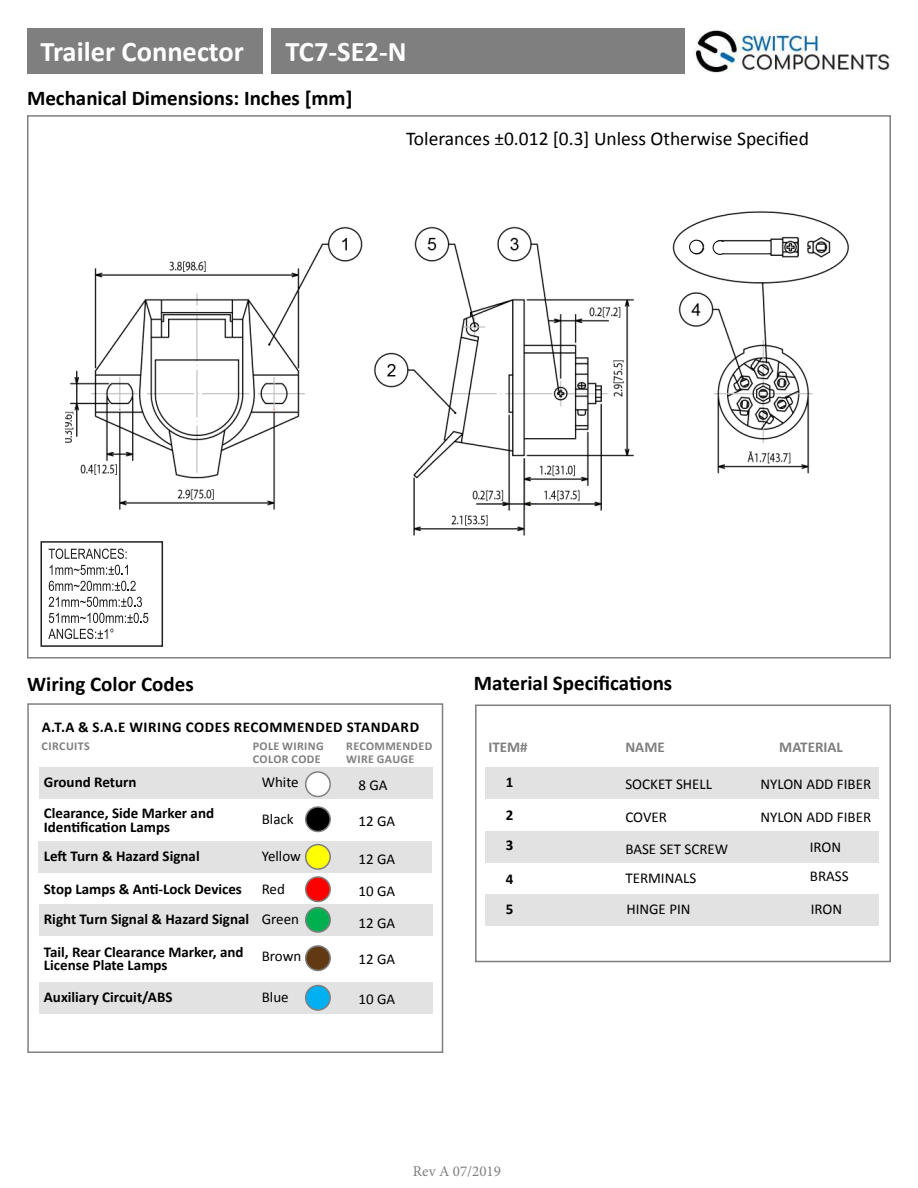
<style>
.page{position:relative;width:918px;height:1188px;background:#fff}
.page>*{position:absolute;margin:0;border:0;box-sizing:border-box;transform-origin:0 0}
.t1{font:700 28.5px "Calibri";color:#fff}
.t2{font:700 21px "Calibri";color:#000}
.t3{font:19.5px "Calibri";color:#000}
.t4{font:700 15px/31.8px "Calibri";color:#000}
.t5{font:15px "Calibri";color:#000}
.t6{font:700 15px "Calibri";letter-spacing:.04em;color:#000}
.t7{font:700 15px "Calibri";color:#7f7f7f}
.t8{font:15px "Minion Pro";color:#7f7f7f}
.t9{font:700 12px/13.5px "Calibri";letter-spacing:.03em;color:#7f7f7f}
</style>
<div class="page">
<img style="left:695px;top:30px;width:196px;height:43px">
<div style="left:27px;top:29px;width:236px;height:45px;background:#7f7f7f"></div>
<div style="left:271px;top:28px;width:414px;height:46px;background:#7f7f7f"></div>
<div style="left:39px;top:768px;width:394px;height:31px;background:#e2e2e2"></div>
<div style="left:38px;top:841px;width:394px;height:32px;background:#e2e2e2"></div>
<div style="left:39px;top:904px;width:394px;height:32px;background:#e2e2e2"></div>
<div style="left:39px;top:982px;width:394px;height:32px;background:#e2e2e2"></div>
<div style="left:27px;top:703px;width:416px;height:350px;border:2px solid #7f7f7f"></div>
<div style="left:306px;top:772px;width:24px;height:25px;background:#fff;border-radius:50%"></div>
<div style="left:305px;top:771px;width:26px;height:26px;border:2px solid #7f7f7f;border-radius:50%"></div>
<div style="left:306px;top:807px;width:24px;height:25px;background:#000;border-radius:50%"></div>
<div style="left:305px;top:806px;width:26px;height:26px;border:2px solid #7f7f7f;border-radius:50%"></div>
<div style="left:306px;top:845px;width:24px;height:24px;background:#ff0;border-radius:50%"></div>
<div style="left:305px;top:844px;width:26px;height:26px;border:2px solid #7f7f7f;border-radius:50%"></div>
<div style="left:306px;top:908px;width:24px;height:24px;background:#00b050;border-radius:50%"></div>
<div style="left:305px;top:907px;width:26px;height:26px;border:2px solid #7f7f7f;border-radius:50%"></div>
<div style="left:306px;top:986px;width:24px;height:24px;background:#00b0f0;border-radius:50%"></div>
<div style="left:305px;top:985px;width:26px;height:26px;border:2px solid #7f7f7f;border-radius:50%"></div>
<div style="left:306px;top:877px;width:24px;height:25px;background:#f00;border-radius:50%"></div>
<div style="left:305px;top:876px;width:26px;height:26px;border:2px solid #7f7f7f;border-radius:50%"></div>
<div style="left:306px;top:946px;width:24px;height:24px;background:#613a14;border-radius:50%"></div>
<div style="left:305px;top:945px;width:26px;height:26px;border:2px solid #7f7f7f;border-radius:50%"></div>
<div style="left:485px;top:768px;width:394px;height:31px;background:#e2e2e2"></div>
<div style="left:485px;top:831px;width:394px;height:31px;background:#e2e2e2"></div>
<div style="left:485px;top:894px;width:394px;height:31px;background:#e2e2e2"></div>
<div style="left:475px;top:705px;width:416px;height:257px;border:2px solid #7f7f7f"></div>
<img style="left:65px;top:211px;width:785px;height:325px">
<svg style="left:49px;top:549px;width:78px;height:10px"></svg>
<svg style="left:50px;top:565px;width:78px;height:10px"></svg>
<svg style="left:49px;top:581px;width:87px;height:10px"></svg>
<svg style="left:49px;top:597px;width:93px;height:10px"></svg>
<svg style="left:49px;top:613px;width:99px;height:10px"></svg>
<svg style="left:48px;top:629px;width:65px;height:10px"></svg>
<div style="left:41px;top:541px;width:122px;height:106px;border:2px solid #221f1f"></div>
<div style="left:689px;top:240px;width:14px;height:14px;background:#fff;border-radius:50%"></div>
<div style="left:689px;top:240px;width:15px;height:14px;border:1px solid #000;border-radius:50%"></div>
<div style="left:713px;top:241px;width:14px;height:13px;background:#fff;border-radius:50%"></div>
<div style="left:713px;top:240px;width:14px;height:15px;border:1px solid #000;border-radius:50%"></div>
<div style="left:720px;top:242px;width:49px;height:11px;background:#fff"></div>
<h1 class="t1" style="left:40px;top:40px;width:205px">Trailer Connector</h1>
<h1 class="t1" style="left:286px;top:31px;width:123px">TC7-SE2-N</h1>
<h2 class="t2" style="left:27px;top:90px;width:327px">Mechanical Dimensions: Inches [mm]</h2>
<h3 class="t3" style="left:406px;top:125px;width:404px">Tolerances ±0.012 [0.3] Unless Otherwise Speci昀椀ed</h3>
<h2 class="t2" style="left:27px;top:676px;width:168px">Wiring Color Codes</h2>
<p class="t6" style="left:42px;top:721px;width:379px">A.T.A &amp; S.A.E WIRING CODES RECOMMENDED STANDARD</p>
<h2 class="t2" style="left:474px;top:668px;width:200px">Material Speci昀椀ca琀椀ons</h2>
<p class="t9" style="left:42px;top:740px;width:50px">CIRCUITS</p>
<p class="t9" style="left:253px;top:738px;width:72px">POLE WIRING<br>COLOR CODE</p>
<p class="t4" style="left:44px;top:767px;width:172px">Ground Return<br>Clearance, Side Marker and</p>
<p class="t4" style="left:44px;top:812px;width:157px;line-height:28.8px">Iden琀椀昀椀ca琀椀on Lamps<br>Le昀琀 Turn &amp; Hazard Signal</p>
<p class="t5" style="left:262px;top:773px;width:39px">White</p>
<p class="t5" style="left:262px;top:811px;width:33px">Black</p>
<p class="t5" style="left:262px;top:847px;width:41px">Yellow</p>
<p class="t4" style="left:44px;top:873px;width:200px">Stop Lamps &amp; An琀椀-Lock Devices</p>
<p class="t5" style="left:262px;top:880px;width:25px">Red</p>
<p class="t4" style="left:44px;top:902px;width:207px">Right Turn Signal &amp; Hazard Signal</p>
<p class="t5" style="left:262px;top:910px;width:39px">Green</p>
<p class="t4" style="left:44px;top:946px;width:201px;line-height:13.5px">Tail, Rear Clearance Marker, and<br>License Plate Lamps</p>
<p class="t5" style="left:262px;top:948px;width:41px">Brown</p>
<p class="t4" style="left:44px;top:982px;width:130px">Auxiliary Circuit/ABS</p>
<p class="t5" style="left:262px;top:988px;width:28px">Blue</p>
<p class="t9" style="left:346px;top:740px;width:88px">RECOMMENDED</p>
<p class="t7" style="left:625px;top:741px;width:41px">NAME</p>
<p class="t7" style="left:779px;top:736px;width:65px">MATERIAL</p>
<p class="t9" style="left:346px;top:753px;width:70px">WIRE GAUGE</p>
<p class="t7" style="left:488px;top:741px;width:41px">ITEM#</p>
<p class="t5" style="left:358px;top:776px;width:31px">8 GA</p>
<p class="t5" style="left:358px;top:812px;width:38px">12 GA</p>
<p class="t5" style="left:358px;top:850px;width:38px">12 GA</p>
<p class="t5" style="left:358px;top:882px;width:38px">10 GA</p>
<p class="t5" style="left:358px;top:914px;width:38px">12 GA</p>
<p class="t5" style="left:358px;top:950px;width:38px">12 GA</p>
<p class="t5" style="left:358px;top:990px;width:38px">10 GA</p>
<p class="t4" style="left:506px;top:767px;width:9px">1</p>
<p class="t4" style="left:506px;top:801px;width:9px;line-height:30.3px">2<br>3</p>
<p class="t4" style="left:506px;top:863px;width:9px">4</p>
<p class="t4" style="left:506px;top:894px;width:9px">5</p>
<p class="t5" style="left:625px;top:775px;width:88px">SOCKET SHELL</p>
<p class="t5" style="left:760px;top:775px;width:112px">NYLON ADD FIBER</p>
<p class="t5" style="left:625px;top:808px;width:43px">COVER</p>
<p class="t5" style="left:760px;top:808px;width:112px">NYLON ADD FIBER</p>
<p class="t5" style="left:625px;top:840px;width:104px">BASE SET SCREW</p>
<p class="t5" style="left:810px;top:838px;width:33px">IRON</p>
<p class="t5" style="left:625px;top:869px;width:72px">TERMINALS</p>
<p class="t5" style="left:810px;top:867px;width:40px">BRASS</p>
<p class="t5" style="left:626px;top:900px;width:66px">HINGE PIN</p>
<p class="t5" style="left:811px;top:900px;width:33px">IRON</p>
<p class="t8" style="left:413px;top:1162px;width:90px">Rev A 07/2019</p>
</div>
